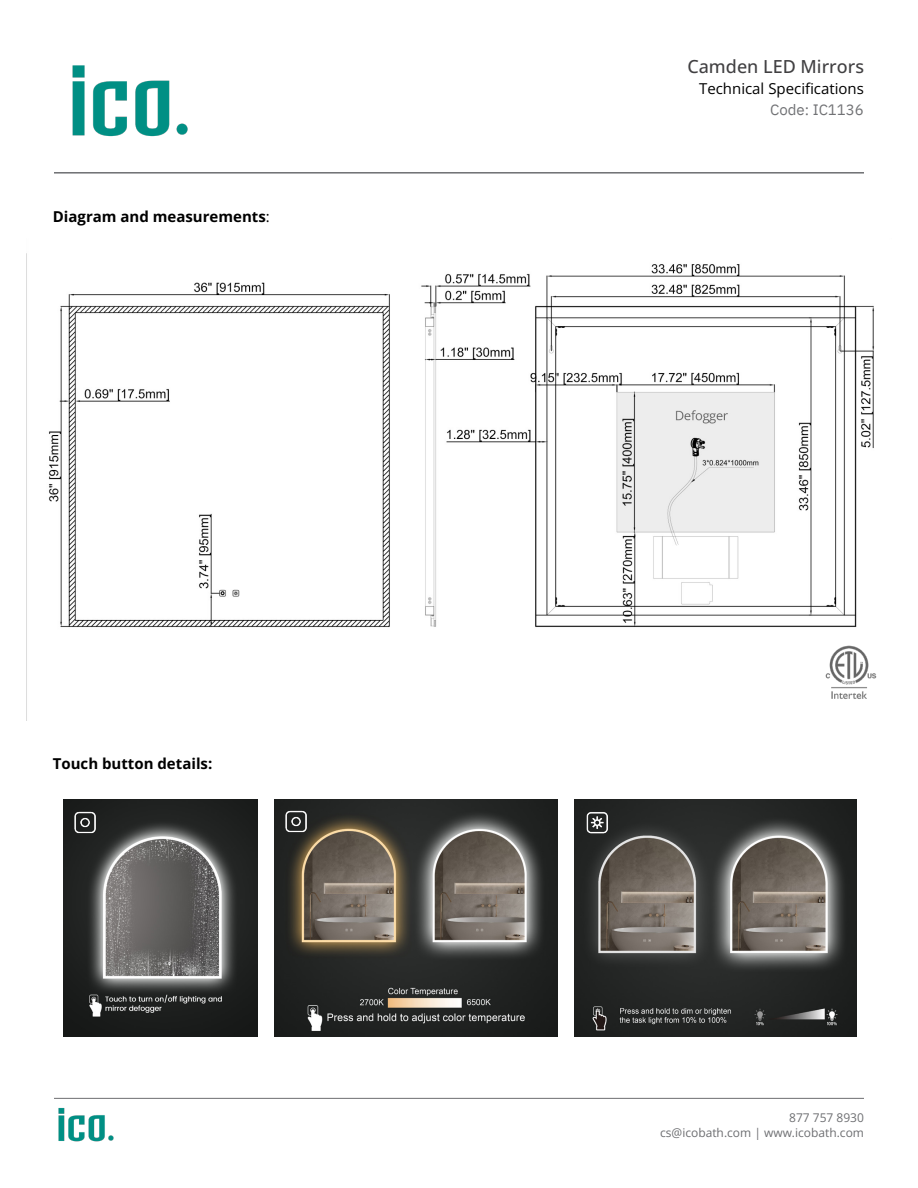
<style>
.page{position:relative;width:918px;height:1188px;background:#fff}
.page>*{position:absolute;margin:0;border:0;box-sizing:border-box;transform-origin:0 0}
.t1{font:500 18px "Open Sans";color:#414042}
.t2{font:700 15px "Open Sans";color:#000}
.t3{font:15px "Open Sans";color:#000}
.t4{font:15px "IBM Plex Sans";color:#717275}
.t5{font:12px/14.4px "Open Sans";color:#6d6e71;text-align:right}
.s1{font-weight:400}
</style>
<div class="page">
<img style="left:49px;top:264px;width:825px;height:382px">
<img style="left:274px;top:799px;width:283px;height:238px">
<img style="left:63px;top:799px;width:195px;height:238px">
<img style="left:574px;top:799px;width:283px;height:238px">
<img style="left:825px;top:646px;width:52px;height:53px">
<img style="left:72px;top:809px;width:27px;height:27px">
<img style="left:283px;top:807px;width:27px;height:27px">
<img style="left:583px;top:809px;width:27px;height:27px">
<hr style="left:54px;top:172px;width:810px;height:2px;background:#6d6e71">
<img style="left:72px;top:65px;width:116px;height:72px">
<hr style="left:54px;top:1098px;width:810px;height:1px;background:#6d6e71">
<img style="left:58px;top:1107px;width:56px;height:35px">
<p class="t2" style="left:53px;top:206px;width:219px">Diagram and measurements<span class="s1">:</span></p>
<p class="t2" style="left:53px;top:753px;width:161px">Touch button details:</p>
<p class="t1" style="left:687px;top:54px;width:178px">Camden LED Mirrors</p>
<p class="t3" style="left:699px;top:79px;width:166px">Technical Specifications</p>
<p class="t4" style="left:770px;top:98px;width:95px">Code: IC1136</p>
<p class="t5" style="left:660px;top:1111px;width:205px">877 757 8930<br>cs@icobath.com | www.icobath.com</p>
</div>
